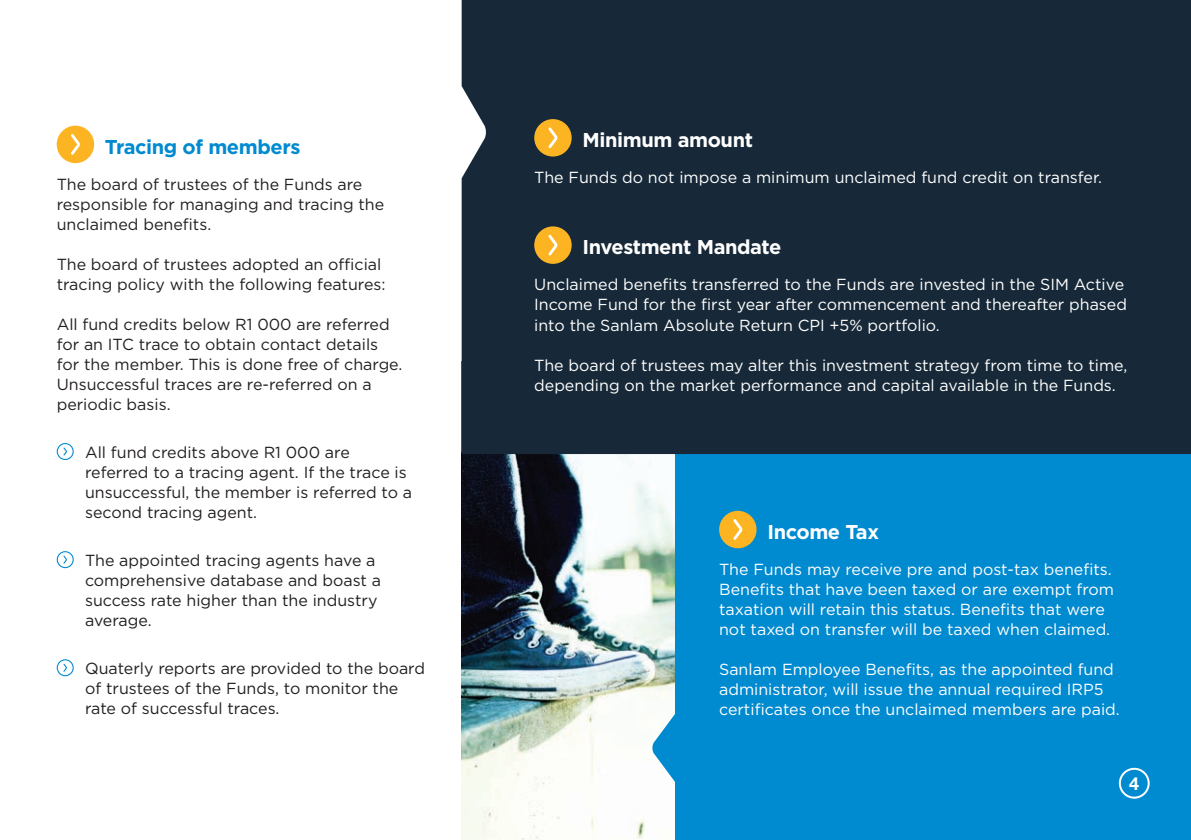
<style>
.page{position:relative;width:1191px;height:840px;background:#fff}
.page>*{position:absolute;margin:0;border:0;box-sizing:border-box;transform-origin:0 0}
.t1{font:700 20px "Gotham";letter-spacing:-.02em;color:#fff}
.t2{font:700 20px "Gotham";letter-spacing:-.02em;color:#008ad0}
.t3{font:700 18px "Helvetica Neue LT Std";color:#fff}
.t4{font:16px/20px "Gotham";color:#fff}
.t5{font:16px/20px "Gotham";color:#231f20}
</style>
<div class="page">
<div style="left:461px;top:361px;width:709px;height:478px;background:#008ad0"></div>
<img style="left:461px;top:454px;width:214px;height:385px">
<svg style="left:652px;top:701px;width:23px;height:91px"></svg>
<div style="left:461px;top:0;width:730px;height:454px;background:#172938"></div>
<div style="left:57px;top:126px;width:37px;height:37px;background:#fcb423;border-radius:50%"></div>
<svg style="left:71px;top:134px;width:9px;height:21px"></svg>
<svg style="left:57px;top:443px;width:17px;height:17px"></svg>
<svg style="left:57px;top:551px;width:17px;height:17px"></svg>
<svg style="left:57px;top:659px;width:17px;height:17px"></svg>
<div style="left:719px;top:510px;width:37px;height:38px;background:#fcb423;border-radius:50%"></div>
<svg style="left:733px;top:519px;width:9px;height:20px"></svg>
<div style="left:534px;top:119px;width:37px;height:37px;background:#fcb423;border-radius:50%"></div>
<svg style="left:548px;top:127px;width:9px;height:21px"></svg>
<div style="left:534px;top:226px;width:37px;height:38px;background:#fcb423;border-radius:50%"></div>
<svg style="left:548px;top:235px;width:9px;height:20px"></svg>
<div style="left:1118px;top:767px;width:31px;height:31px;border:2px solid #fff;border-radius:50%"></div>
<p class="t2" style="left:105px;top:133px;width:197px">Tracing of members</p>
<p class="t5" style="left:57px;top:174px;width:329px">The board of trustees of the Funds are responsible for managing and tracing the unclaimed benefits.</p>
<p class="t5" style="left:57px;top:254px;width:330px">The board of trustees adopted an official tracing policy with the following features:</p>
<p class="t5" style="left:57px;top:314px;width:347px">All fund credits below R1 000 are referred for an ITC trace to obtain contact details for the member. This is done free of charge.<br>Unsuccessful traces are re-referred on a periodic basis.</p>
<p class="t5" style="left:85px;top:442px;width:328px">All fund credits above R1 000 are referred to a tracing agent. If the trace is unsuccessful, the member is referred to a second tracing agent.</p>
<p class="t5" style="left:85px;top:550px;width:297px">The appointed tracing agents have a comprehensive database and boast a success rate higher than the industry average.</p>
<p class="t5" style="left:85px;top:658px;width:341px">Quaterly reports are provided to the board of trustees of the Funds, to monitor the rate of successful traces.</p>
<p class="t1" style="left:582px;top:127px;width:172px">Minimum amount</p>
<p class="t4" style="left:534px;top:167px;width:569px">The Funds do not impose a minimum unclaimed fund credit on transfer.</p>
<p class="t1" style="left:582px;top:234px;width:200px">Investment Mandate</p>
<p class="t4" style="left:534px;top:274px;width:594px">Unclaimed benefits transferred to the Funds are invested in the SIM Active<br>Income Fund for the first year after commencement and thereafter phased into the Sanlam Absolute Return CPI +5% portfolio.</p>
<p class="t4" style="left:534px;top:354px;width:595px">The board of trustees may alter this investment strategy from time to time, depending on the market performance and capital available in the Funds.</p>
<p class="t1" style="left:767px;top:518px;width:113px">Income Tax</p>
<p class="t4" style="left:719px;top:558px;width:396px">The Funds may receive pre and post-tax benefits.<br>Benefits that have been taxed or are exempt from taxation will retain this status. Benefits that were not taxed on transfer will be taxed when claimed.</p>
<p class="t4" style="left:719px;top:658px;width:402px">Sanlam Employee Benefits, as the appointed fund administrator, will issue the annual required IRP5 certificates once the unclaimed members are paid.</p>
<p class="t3" style="left:1129px;top:771px;width:12px">4</p>
<p class="t3" style="left:1129px;top:776px;width:12px">6</p>
</div>
